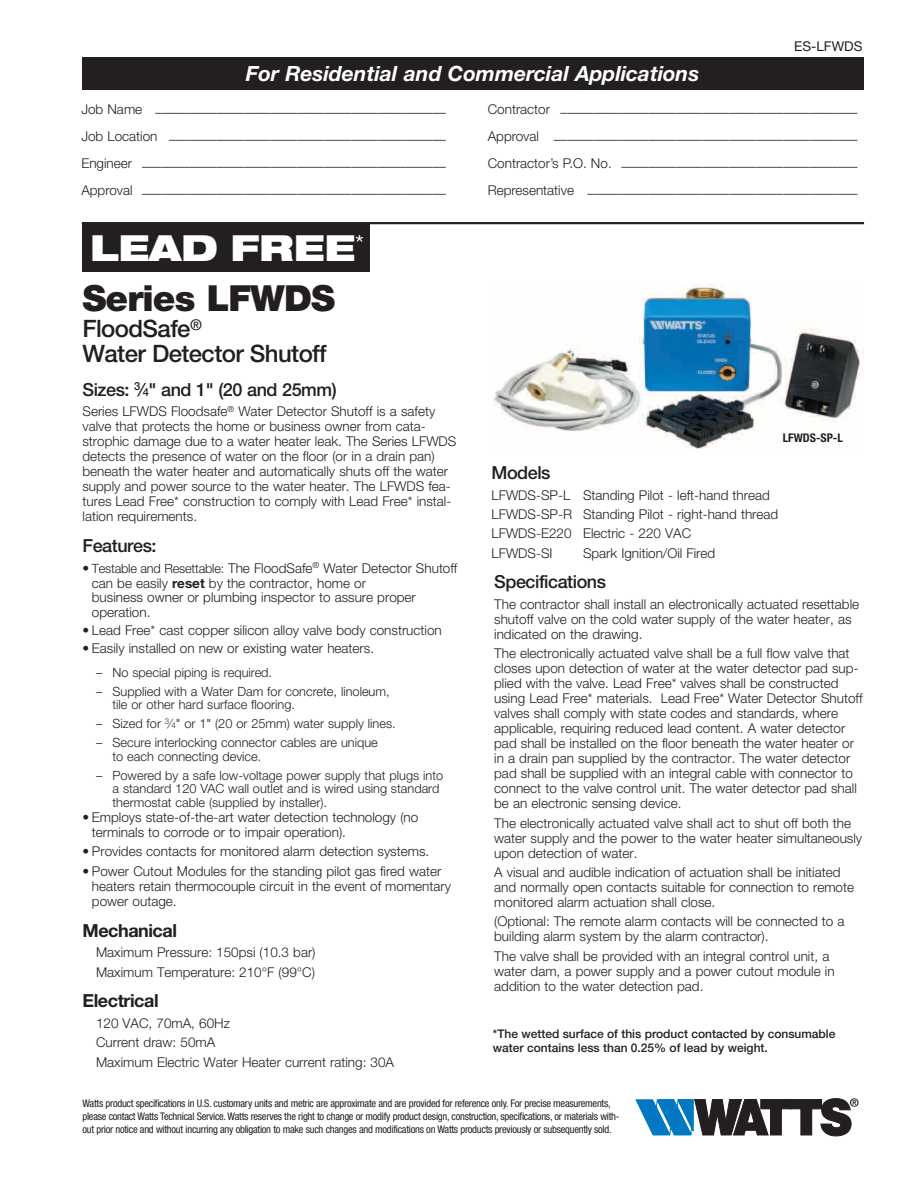
<style>
.page{position:relative;width:918px;height:1188px;background:#fff}
.page>*{position:absolute;margin:0;border:0;box-sizing:border-box;transform-origin:0 0}
.t1{font:900 36px "Helvetica Neue LT Std";letter-spacing:-.025em;color:#231f20}
.t2{font:900 expanded 36px "Helvetica Neue LT Std";color:#fff}
.t3{font:500 24px/25.5px "Helvetica Neue LT Std";letter-spacing:-.025em;color:#231f20}
.t4{font:italic 700 21px "Helvetica Neue LT Std";color:#fff}
.t5{font:500 18px "Helvetica Neue LT Std";letter-spacing:-.025em;color:#231f20}
.t6{font:700 18px "Helvetica Neue LT Std";letter-spacing:-.025em;color:#231f20}
.t7{font:300 13.5px/15px "Helvetica Neue LT Std";color:#231f20}
.t8{font:13.5px "Helvetica Neue LT Std";color:#231f20}
.t9{font:300 12.75px/13.5px "Helvetica Neue LT Std";color:#231f20}
.t10{font:500 12px/13.5px "Helvetica Neue LT Std";color:#231f20}
.t11{font:700 condensed 12px "Helvetica Neue LT Std";color:#231f20}
.t12{font:condensed 10.5px/13.2px "Helvetica Neue LT Std";letter-spacing:-.025em;color:#231f20}
.s1{font-size:11.1px}
.s2{font-size:12.75px}
.s3{font-weight:700}
.s4{font-size:7.95px}
</style>
<div class="page">
<img style="left:493px;top:284px;width:371px;height:165px">
<div style="left:82px;top:57px;width:781px;height:32px;background:#231f20"></div>
<svg style="left:636px;top:1098px;width:223px;height:39px"></svg>
<hr style="left:82px;top:222px;width:782px;height:2px;background:#231f20">
<div style="left:82px;top:223px;width:288px;height:49px;background:#231f20"></div>
<h3 class="t4" style="left:246px;top:60px;width:455px">For Residential and Commercial Applications</h3>
<p class="t8" style="left:794px;top:38px;width:70px">ES-LFWDS</p>
<p class="t7" style="left:81px;top:104px;width:366px">Job Name –––––––––––––––––––––––––––––––––––––––––––</p>
<p class="t7" style="left:488px;top:104px;width:371px">Contractor ––––––––––––––––––––––––––––––––––––––––––––</p>
<p class="t7" style="left:81px;top:131px;width:366px">Job Location –––––––––––––––––––––––––––––––––––––––––</p>
<p class="t7" style="left:488px;top:131px;width:371px">Approval –––––––––––––––––––––––––––––––––––––––––––––</p>
<p class="t7" style="left:81px;top:159px;width:366px">Engineer –––––––––––––––––––––––––––––––––––––––––––––</p>
<p class="t7" style="left:488px;top:159px;width:371px">Contractor’s P.O. No. –––––––––––––––––––––––––––––––––––</p>
<p class="t7" style="left:81px;top:186px;width:366px">Approval –––––––––––––––––––––––––––––––––––––––––––––</p>
<p class="t7" style="left:488px;top:186px;width:371px">Representative ––––––––––––––––––––––––––––––––––––––––</p>
<h1 class="t2" style="left:90px;top:224px;width:276px">LEAD FREE<sup>*</sup></h1>
<h1 class="t1" style="left:82px;top:277px;width:254px">Series LFWDS</h1>
<h2 class="t3" style="left:82px;top:315px;width:246px">FloodSafe<sup>®<br></sup>Water Detector Shutoff</h2>
<h3 class="t5" style="left:82px;top:378px;width:256px">Sizes: <sup>3</sup>⁄<span class="s1">4</span>" and 1" (20 and 25mm)</h3>
<p class="t7" style="left:82px;top:403px;width:375px">Series LFWDS Floodsafe<sup>®</sup> Water Detector Shutoff is a safety valve that protects the home or business owner from cata&shy;strophic damage due to a water heater leak. The Series LFWDS detects the presence of water on the floor (or in a drain pan) beneath the water heater and automatically shuts off the water supply and power source to the water heater. The LFWDS fea&shy;tures Lead Free* construction to comply with Lead Free* instal&shy;lation requirements.</p>
<h3 class="t5" style="left:82px;top:535px;width:76px">Features:</h3>
<p class="t7" style="left:92px;top:560px;width:367px;text-indent:-9px">• <span class="s2">Testable and Resettable:</span> The FloodSafe<sup>®</sup> Water Detector Shutoff can be easily <span class="s3">reset</span> by the contractor, home or<br>business owner or plumbing inspector to assure proper operation.</p>
<p class="t7" style="left:83px;top:623px;width:361px">• Lead Free* cast copper silicon alloy valve body construction</p>
<p class="t7" style="left:83px;top:641px;width:293px">• Easily installed on new or existing water heaters.</p>
<p class="t9" style="left:96px;top:665px;width:178px">– No special piping is required.</p>
<p class="t9" style="left:113px;top:684px;width:279px;text-indent:-16px">– Supplied with a Water Dam for concrete, linoleum, tile or other hard surface flooring.</p>
<p class="t9" style="left:96px;top:717px;width:301px">– Sized for <sup>3</sup>⁄<span class="s4">4</span>" or 1" (20 or 25mm) water supply lines.</p>
<p class="t9" style="left:112px;top:736px;width:267px;text-indent:-16px">– Secure interlocking connector cables are unique to each connecting device.</p>
<p class="t9" style="left:112px;top:768px;width:332px;text-indent:-16px">– Powered by a safe low-voltage power supply that plugs into a standard 120 VAC wall outlet and is wired using standard thermostat cable (supplied by installer).</p>
<p class="t7" style="left:92px;top:809px;width:328px;text-indent:-9px">• Employs state-of-the-art water detection technology (no terminals to corrode or to impair operation).</p>
<p class="t7" style="left:83px;top:844px;width:348px">• Provides contacts for monitored alarm detection systems.</p>
<p class="t7" style="left:92px;top:863px;width:361px;text-indent:-9px">• Power Cutout Modules for the standing pilot gas fired water heaters retain thermocouple circuit in the event of momentary power outage.</p>
<h3 class="t6" style="left:82px;top:919px;width:96px">Mechanical</h3>
<p class="t7" style="left:96px;top:942px;width:221px;line-height:19.5px">Maximum Pressure: 150psi (10.3 bar)<br>Maximum Temperature: 210°F (99°C)</p>
<h3 class="t6" style="left:82px;top:990px;width:78px">Electrical</h3>
<p class="t7" style="left:96px;top:1013px;width:300px;line-height:19.5px">120 VAC, 70mA, 60Hz<br>Current draw: 50mA<br>Maximum Electric Water Heater current rating: 30A</p>
<p class="t11" style="left:783px;top:430px;width:62px">LFWDS-SP-L</p>
<h3 class="t5" style="left:492px;top:462px;width:61px">Models</h3>
<p class="t7" style="left:492px;top:485px;width:288px;line-height:19.5px">LFWDS-SP-L Standing Pilot - left-hand thread LFWDS-SP-R Standing Pilot - right-hand thread LFWDS-E220 Electric - 220 VAC<br>LFWDS-SI</p>
<p class="t7" style="left:583px;top:545px;width:134px">Spark Ignition/Oil Fired</p>
<h3 class="t5" style="left:494px;top:571px;width:113px">Specifications</h3>
<p class="t7" style="left:494px;top:596px;width:366px">The contractor shall install an electronically actuated resettable shutoff valve on the cold water supply of the water heater, as indicated on the drawing.</p>
<p class="t7" style="left:494px;top:646px;width:370px">The electronically actuated valve shall be a full flow valve that closes upon detection of water at the water detector pad sup&shy;plied with the valve. Lead Free* valves shall be constructed using Lead Free* materials. Lead Free* Water Detector Shutoff valves shall comply with state codes and standards, where applicable, requiring reduced lead content. A water detector pad shall be installed on the floor beneath the water heater or in a drain pan supplied by the contractor. The water detector pad shall be supplied with an integral cable with connector to connect to the valve control unit. The water detector pad shall be an electronic sensing device.</p>
<p class="t7" style="left:494px;top:815px;width:369px">The electronically actuated valve shall act to shut off both the water supply and the power to the water heater simultaneously upon detection of water.</p>
<p class="t7" style="left:494px;top:864px;width:361px">A visual and audible indication of actuation shall be initiated and normally open contacts suitable for connection to remote monitored alarm actuation shall close.</p>
<p class="t7" style="left:494px;top:914px;width:352px">(Optional: The remote alarm contacts will be connected to a building alarm system by the alarm contractor).</p>
<p class="t7" style="left:494px;top:948px;width:342px">The valve shall be provided with an integral control unit, a water dam, a power supply and a power cutout module in addition to the water detection pad.</p>
<p class="t10" style="left:493px;top:1027px;width:344px">*The wetted surface of this product contacted by consumable water contains less than 0.25% of lead by weight.</p>
<p class="t12" style="left:82px;top:1096px;width:539px">Watts product specifications in U.S. customary units and metric are approximate and are provided for reference only. For precise measurements, please contact Watts Technical Service. Watts reserves the right to change or modify product design, construction, specifications, or materials with&shy;out prior notice and without incurring any obligation to make such changes and modifications on Watts products previously or subsequently sold.</p>
</div>
